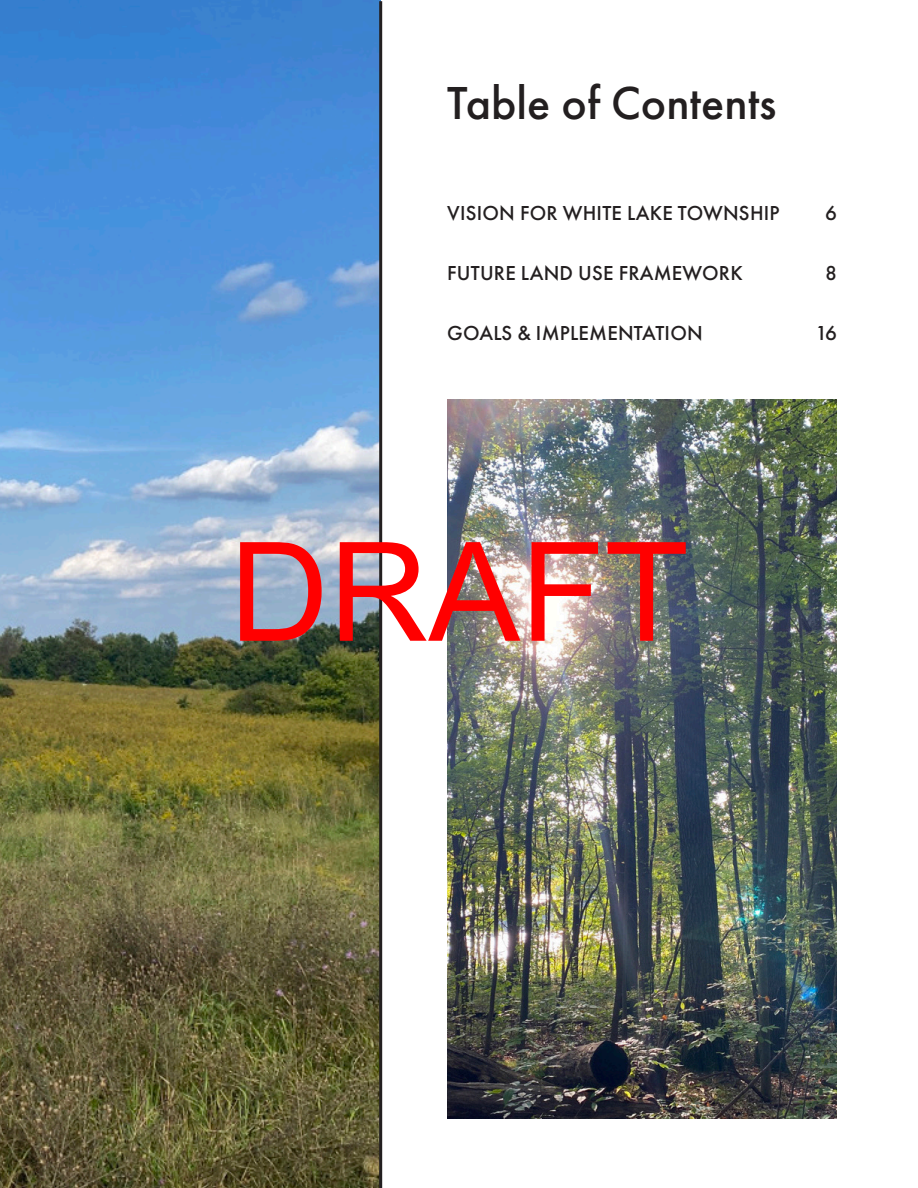
<style>
.page{position:relative;width:918px;height:1188px;background:#fff}
.page>*{position:absolute;margin:0;border:0;box-sizing:border-box;transform-origin:0 0}
.t1{font:137.7px "Arial";color:#f00}
.Chapter_title{font:500 48px "Futura PT";color:#231f20}
.Heading_1{font:500 21px "Futura PT";letter-spacing:.01em;color:#231f20}
</style>
<div class="page">
<img style="left:0;top:0;width:381px;height:1188px">
<hr style="left:379px;top:1px;width:3px;height:1187px;background:#231f20">
<img style="left:447px;top:399px;width:390px;height:720px">
<p class="Chapter_title" style="left:447px;top:74px;width:331px">Table of Contents</p>
<p class="Heading_1" style="left:447px;top:200px;width:334px">VISION FOR WHITE LAKE TOWNSHIP</p>
<p class="Heading_1" style="left:825px;top:200px;width:13px">6</p>
<p class="Heading_1" style="left:447px;top:260px;width:297px">FUTURE LAND USE FRAMEWORK</p>
<p class="Heading_1" style="left:825px;top:260px;width:13px">8</p>
<p class="Heading_1" style="left:447px;top:320px;width:257px">GOALS &amp; IMPLEMENTATION</p>
<p class="Heading_1" style="left:816px;top:320px;width:23px">16</p>
<h1 class="t1" style="left:230px;top:498px;width:460px">DRAFT</h1>
</div>
